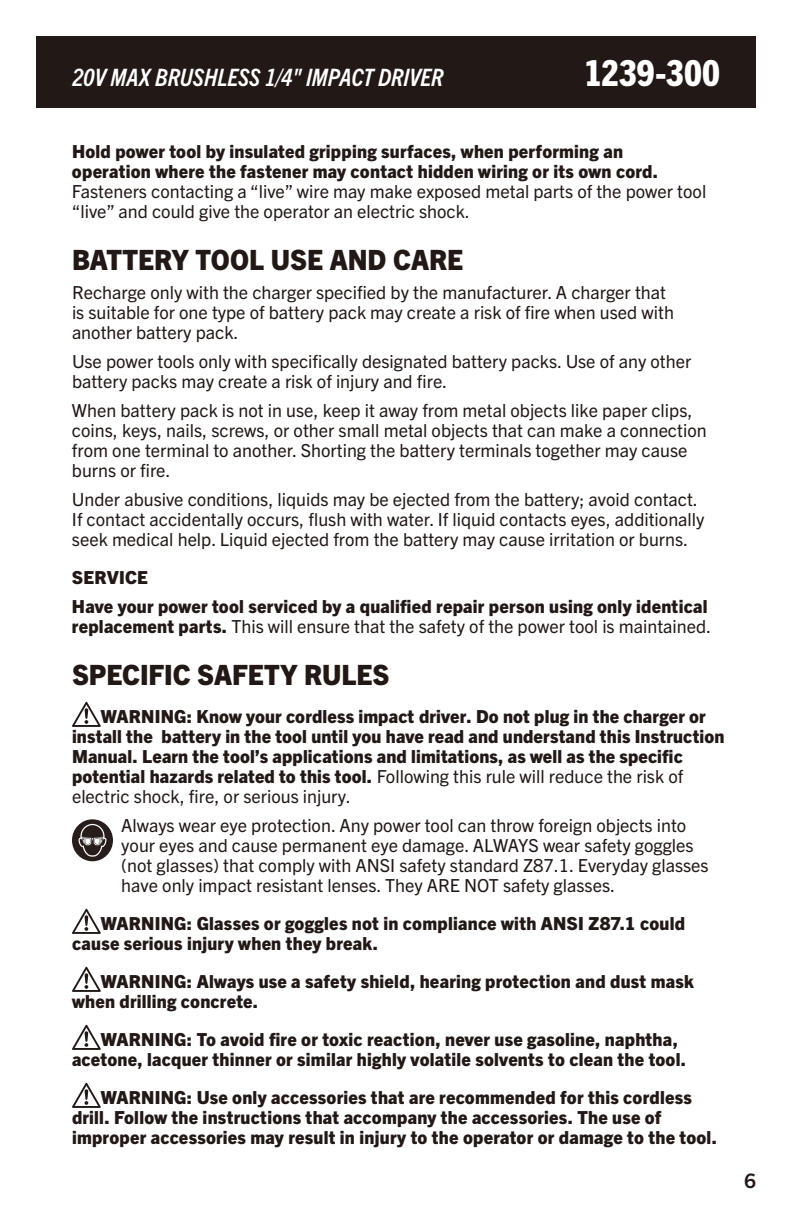
<style>
.page{position:relative;width:792px;height:1224px;background:#fff}
.page>*{position:absolute;margin:0;border:0;box-sizing:border-box;transform-origin:0 0}
.t1{font:800 condensed 36px "Trade Gothic Next LT Pro";letter-spacing:-.005em;color:#fff}
.t2{font:800 28px "Trade Gothic Next LT Pro";color:#221815;scale:.96 1}
.t3{font:italic 700 condensed 24px "Trade Gothic Next LT Pro";letter-spacing:-.005em;color:#fff}
.t4{font:700 20px "Trade Gothic Next LT Pro";color:#221815}
.t5{font:18px/20px "Trade Gothic Next LT Pro";color:#221815}
.t6{font:800 18px/20px "Trade Gothic Next LT Pro";letter-spacing:.015em;color:#221815}
.s1{font-weight:800}
.s2{font-weight:400}
</style>
<div class="page">
<div style="left:36px;top:36px;width:720px;height:72px;background:#221815"></div>
<svg style="left:72px;top:702px;width:29px;height:25px"></svg>
<div style="left:72px;top:819px;width:41px;height:42px;background:#271d1a;border-radius:50%"></div>
<svg style="left:79px;top:824px;width:27px;height:33px"></svg>
<svg style="left:72px;top:909px;width:29px;height:25px"></svg>
<svg style="left:72px;top:967px;width:29px;height:25px"></svg>
<svg style="left:72px;top:1025px;width:29px;height:25px"></svg>
<svg style="left:72px;top:1083px;width:29px;height:25px"></svg>
<h3 class="t3" style="left:72px;top:61px;width:373px">20V MAX BRUSHLESS 1/4" IMPACT DRIVER</h3>
<h1 class="t1" style="left:584px;top:48px;width:138px">1239-300</h1>
<p class="t6" style="left:72px;top:140px;width:588px">Hold power tool by insulated gripping surfaces, when performing an operation where the fastener may contact hidden wiring or its own cord.</p>
<p class="t5" style="left:72px;top:180px;width:636px">Fasteners contacting a “live” wire may make exposed metal parts of the power tool “live” and could give the operator an electric shock.</p>
<h2 class="t2" style="left:72px;top:240px;width:409px">BATTERY TOOL USE AND CARE</h2>
<p class="t5" style="left:72px;top:281px;width:604px">Recharge only with the charger specified by the manufacturer. A charger that is suitable for one type of battery pack may create a risk of fire when used with another battery pack.</p>
<p class="t5" style="left:72px;top:350px;width:621px">Use power tools only with specifically designated battery packs. Use of any other battery packs may create a risk of injury and fire.</p>
<p class="t5" style="left:72px;top:399px;width:636px">When battery pack is not in use, keep it away from metal objects like paper clips, coins, keys, nails, screws, or other small metal objects that can make a connection from one terminal to another. Shorting the battery terminals together may cause burns or fire.</p>
<p class="t5" style="left:72px;top:488px;width:634px">Under abusive conditions, liquids may be ejected from the battery; avoid contact.<br>If contact accidentally occurs, flush with water. If liquid contacts eyes, additionally seek medical help. Liquid ejected from the battery may cause irritation or burns.</p>
<p class="t6" style="left:72px;top:562px;width:637px;line-height:29px">SERVICE<br>Have your power tool serviced by a qualified repair person using only identical</p>
<p class="t5" style="left:72px;top:615px;width:641px"><span class="s1">replacement parts.</span> This will ensure that the safety of the power tool is maintained.</p>
<h2 class="t2" style="left:72px;top:655px;width:332px">SPECIFIC SAFETY RULES</h2>
<p class="t6" style="left:72px;top:705px;width:654px;text-indent:29px">WARNING: Know your cordless impact driver. Do not plug in the charger or install the battery in the tool until you have read and understand this Instruction Manual. Learn the tool’s applications and limitations, as well as the specific potential hazards related to this tool. <span class="s2">Following this rule will reduce the risk of electric shock, fire, or serious injury.</span></p>
<p class="t5" style="left:121px;top:814px;width:589px">Always wear eye protection. Any power tool can throw foreign objects into your eyes and cause permanent eye damage. ALWAYS wear safety goggles (not glasses) that comply with ANSI safety standard Z87.1. Everyday glasses have only impact resistant lenses. They ARE NOT safety glasses.</p>
<p class="t6" style="left:72px;top:912px;width:615px;text-indent:29px">WARNING: Glasses or goggles not in compliance with ANSI Z87.1 could cause serious injury when they break.</p>
<p class="t6" style="left:72px;top:970px;width:623px;text-indent:29px">WARNING: Always use a safety shield, hearing protection and dust mask when drilling concrete.</p>
<p class="t6" style="left:72px;top:1028px;width:616px;text-indent:29px">WARNING: To avoid fire or toxic reaction, never use gasoline, naphtha, acetone, lacquer thinner or similar highly volatile solvents to clean the tool.</p>
<p class="t6" style="left:72px;top:1086px;width:646px;text-indent:29px">WARNING: Use only accessories that are recommended for this cordless drill. Follow the instructions that accompany the accessories. The use of improper accessories may result in injury to the operator or damage to the tool.</p>
<p class="t4" style="left:745px;top:1167px;width:13px">6</p>
</div>
